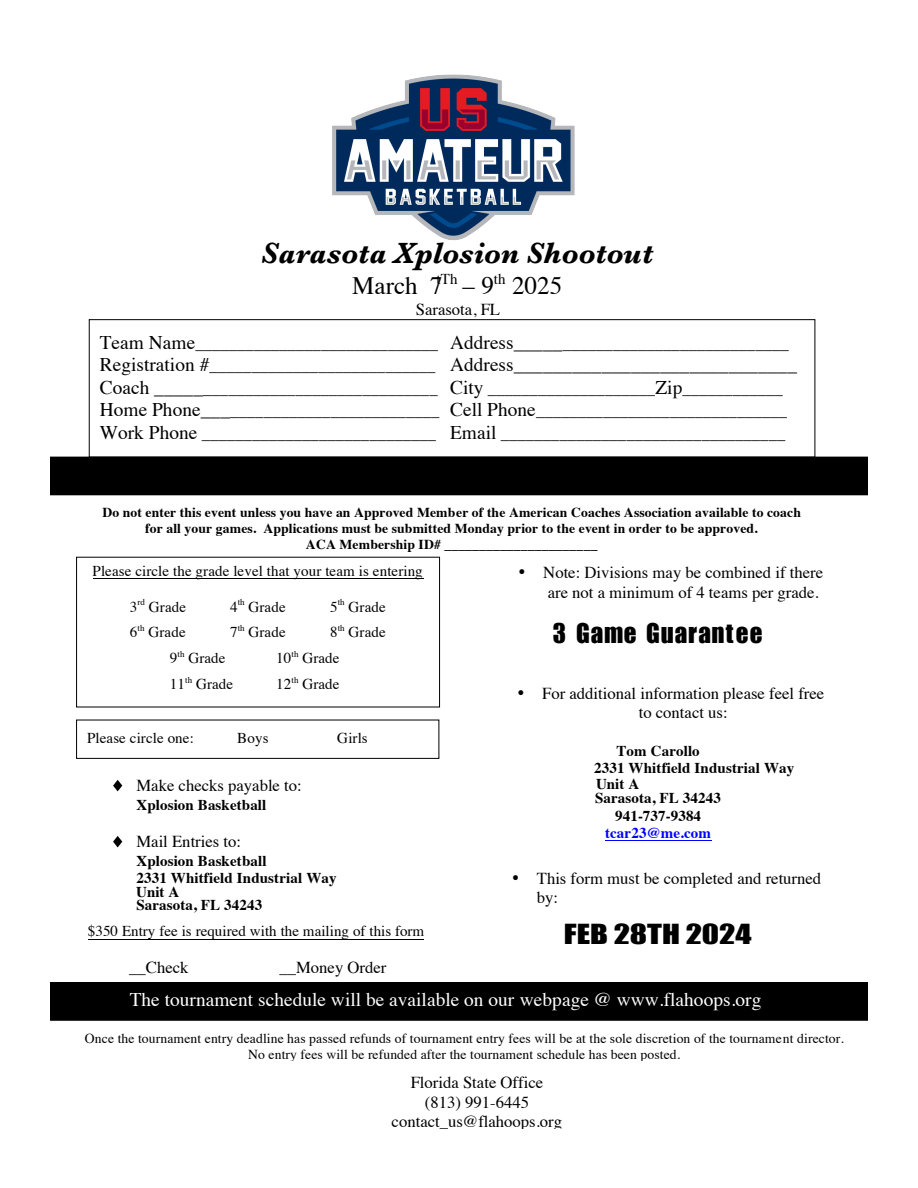
<style>
.page{position:relative;width:918px;height:1188px;background:#fff}
.page>*{position:absolute;margin:0;border:0;box-sizing:border-box;transform-origin:0 0}
.t1{font:italic 700 30.3px "Baskerville";color:#000}
.t2{font:25.5px "Impact";color:#000;scale:1.27 1}
.t3{font:25.05px "Times";color:#000}
.t4{font:25.05px "Impact";letter-spacing:.03em;color:#000}
.t5{font:19.35px "Times";color:#000}
.t6{font:19.35px "Times";color:#fff}
.t7{font:16.65px/22.5px "Times";color:#000}
.t8{font:15px "Times";letter-spacing:.01em;color:#000}
.t9{font:700 15px/17.7px "Times";letter-spacing:.01em;color:#000}
.t10{font:700 15px "Times";letter-spacing:.01em;color:#00f}
.t11{font:700 13.65px/15.9px "Times";letter-spacing:.005em;color:#000;text-align:center}
.t12{font:13.65px/16px "Times";letter-spacing:.005em;color:#000;text-align:center}
.s1{font-size:19.35px}
.s2{font-size:16.65px}
</style>
<div class="page">
<img style="left:332px;top:74px;width:243px;height:166px">
<div style="left:89px;top:319px;width:726px;height:139px;border:1px solid #000"></div>
<div style="left:50px;top:982px;width:817px;height:39px;background:#000"></div>
<div style="left:76px;top:720px;width:363px;height:39px;border:1px solid #000"></div>
<hr style="left:93px;top:578px;width:330px;height:1px;background:#000">
<div style="left:50px;top:457px;width:817px;height:38px;background:#000"></div>
<svg style="left:113px;top:780px;width:9px;height:11px"></svg>
<svg style="left:113px;top:836px;width:9px;height:11px"></svg>
<hr style="left:605px;top:840px;width:106px;height:1px;background:#00f">
<hr style="left:88px;top:939px;width:336px;height:1px;background:#000">
<h1 class="t1" style="left:262px;top:233px;width:393px">Sarasota Xplosion Shootout</h1>
<h3 class="t3" style="left:352px;top:262px;width:211px">March 7<sup>tTh</sup> – 9<sup>th</sup> 2025</h3>
<p class="t7" style="left:100px;top:291px;width:691px;line-height:34px;text-indent:316px">Sarasota, FL<br><span class="s1">Team Name</span>_____________________________ <span class="s1">Address_____</span>___________________________</p>
<p class="t5" style="left:100px;top:347px;width:699px">Registration #<span class="s2">___________________________</span> Address_____________________________</p>
<p class="t7" style="left:100px;top:375px;width:689px"><span class="s1">Coach _____</span>____________________________ <span class="s1">City</span> ____________________<span class="s1">Zip</span>____________<br><span class="s1">Home Phone___</span>_________________________ <span class="s1">Cell Phone</span>______________________________<br><span class="s1">Work Phone</span> ____________________________ <span class="s1">Email</span> __________________________________</p>
<p class="t11" style="left:102px;top:503px;width:700px">Do not enter this event unless you have an Approved Member of the American Coaches Association available to coach for all your games. Applications must be submitted Monday prior to the event in order to be approved.<br>ACA Membership ID# ______________________</p>
<p class="t8" style="left:93px;top:557px;width:332px">Please circle the grade level that your team is entering</p>
<p class="t8" style="left:130px;top:593px;width:58px">3<sup>rd</sup> Grade</p>
<p class="t8" style="left:230px;top:593px;width:57px">4<sup>th</sup> Grade</p>
<p class="t8" style="left:330px;top:593px;width:57px">5<sup>th</sup> Grade</p>
<p class="t8" style="left:130px;top:618px;width:57px">6<sup>th</sup> Grade</p>
<p class="t8" style="left:230px;top:618px;width:57px">7<sup>th</sup> Grade</p>
<p class="t8" style="left:330px;top:618px;width:57px">8<sup>th</sup> Grade</p>
<p class="t8" style="left:170px;top:644px;width:57px">9<sup>th</sup> Grade</p>
<p class="t8" style="left:276px;top:644px;width:65px">10<sup>th</sup> Grade</p>
<p class="t8" style="left:170px;top:670px;width:65px">11<sup>th</sup> Grade</p>
<p class="t8" style="left:276px;top:670px;width:65px">12<sup>th</sup> Grade</p>
<p class="t8" style="left:87px;top:723px;width:108px">Please circle one:</p>
<p class="t8" style="left:237px;top:723px;width:33px">Boys</p>
<p class="t8" style="left:337px;top:723px;width:32px">Girls</p>
<p class="t7" style="left:136px;top:773px;width:167px">Make checks payable to:</p>
<p class="t9" style="left:136px;top:794px;width:131px">Xplosion Basketball</p>
<p class="t7" style="left:136px;top:829px;width:106px">Mail Entries to:</p>
<p class="t9" style="left:136px;top:850px;width:202px">Xplosion Basketball<br>2331 Whitfield Industrial Way</p>
<p class="t9" style="left:136px;top:895px;width:127px">Sarasota, FL 34243</p>
<p class="t8" style="left:88px;top:917px;width:338px">$350 Entry fee is required with the mailing of this form</p>
<p class="t7" style="left:129px;top:955px;width:61px">__Check</p>
<p class="t7" style="left:279px;top:955px;width:109px">__Money Order</p>
<p class="t9" style="left:136px;top:881px;width:45px">Unit A</p>
<p class="t7" style="left:518px;top:562px;width:306px;line-height:19.4px;text-align:right">• Note: Divisions may be combined if there are not a minimum of 4 teams per grade.</p>
<h3 class="t4" style="left:553px;top:614px;width:211px">3 Game Guarantee</h3>
<p class="t7" style="left:639px;top:682px;width:187px;line-height:19.4px;text-indent:-122px">• For additional information please feel free to contact us:</p>
<p class="t9" style="left:594px;top:740px;width:202px;text-indent:22px">Tom Carollo<br>2331 Whitfield Industrial Way</p>
<p class="t9" style="left:595px;top:787px;width:127px;text-align:center">Sarasota, FL 34243<br>941-737-9384</p>
<p class="t10" style="left:605px;top:819px;width:107px">tcar23@me.com</p>
<p class="t7" style="left:537px;top:867px;width:286px;line-height:19px;text-indent:-25px">• This form must be completed and returned by:</p>
<p class="t9" style="left:596px;top:773px;width:45px">Unit A</p>
<h2 class="t2" style="left:564px;top:914px;width:149px">FEB 28TH 2024</h2>
<p class="t6" style="left:130px;top:981px;width:633px">The tournament schedule will be available on our webpage @ www.flahoops.org</p>
<p class="t12" style="left:85px;top:1029px;width:760px">Once the tournament entry deadline has passed refunds of tournament entry fees will be at the sole discretion of the tournament director.<br>No entry fees will be refunded after the tournament schedule has been posted.</p>
<p class="t7" style="left:392px;top:1072px;width:172px;line-height:19.2px;text-align:center">Florida State Office (813) 991-6445 contact_us@flahoops.org</p>
</div>
